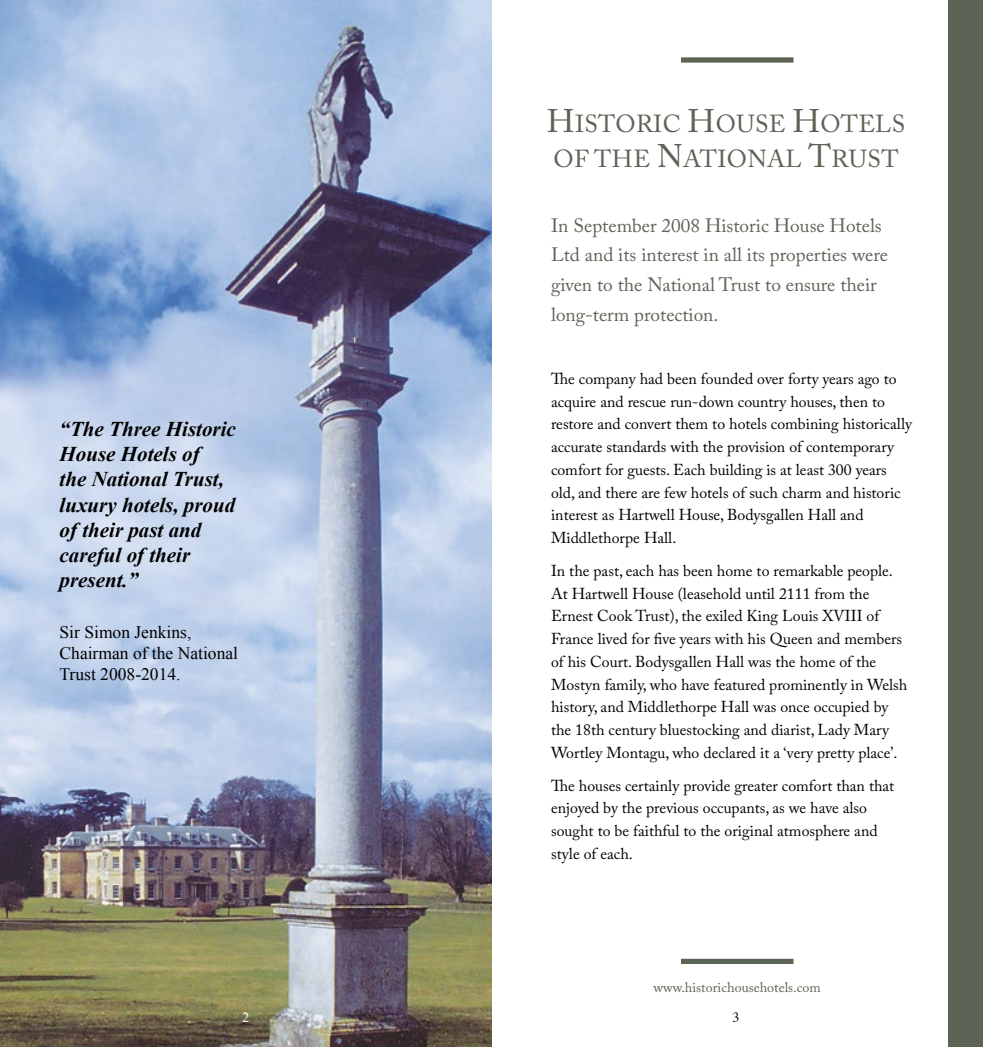
<style>
.page{position:relative;width:983px;height:1047px;background:#fff}
.page>*{position:absolute;margin:0;border:0;box-sizing:border-box;transform-origin:0 0}
.t1{font:24.5px/35px "Adobe Caslon Pro";letter-spacing:.015em;color:#5c6455}
.t2{font:italic 700 21px/25.2px "Times New Roman";color:#000}
.t3{font:19.25px/29.8px "Adobe Caslon Pro";color:#5c6455}
.t4{font:17.5px/21px "Times New Roman";color:#000}
.t5{font:15.75px/22.8px "Adobe Caslon Pro";color:#000}
.t6{font:14px "Adobe Caslon Pro";color:#5c6455}
.t7{font:14px "Times";color:#fff}
.t8{font:14px "Times";color:#000}
.s1{font-size:32.38px}
</style>
<div class="page">
<div style="left:680px;top:57px;width:113px;height:6px;background:#5c6455"></div>
<div style="left:680px;top:958px;width:113px;height:6px;background:#5c6455"></div>
<img style="left:0;top:0;width:491px;height:1047px">
<div style="left:947px;top:0;width:35px;height:1047px;background:#5c6455"></div>
<h1 class="t1" style="left:547px;top:106px;width:360px"><span class="s1">H</span>ISTORIC <span class="s1">H</span>OUSE <span class="s1">H</span>OTELS<br>OF THE <span class="s1">N</span>ATIONAL <span class="s1">T</span>RUST</h1>
<h2 class="t2" style="left:60px;top:416px;width:178px">“The Three Historic<br>House Hotels of<br>the National Trust, luxury hotels, proud of their past and careful of their present.”</h2>
<p class="t4" style="left:60px;top:621px;width:180px">Sir Simon Jenkins,<br>Chairman of the National<br>Trust 2008-2014.</p>
<p class="t3" style="left:551px;top:210px;width:338px">In September 2008 Historic House Hotels Ltd and its interest in all its properties were given to the National Trust to ensure their long-term protection.</p>
<p class="t5" style="left:551px;top:367px;width:363px">The company had been founded over forty years ago to acquire and rescue run-down country houses, then to restore and convert them to hotels combining historically accurate standards with the provision of contemporary comfort for guests. Each building is at least 300 years old, and there are few hotels of such charm and historic interest as Hartwell House, Bodysgallen Hall and Middlethorpe Hall.</p>
<p class="t5" style="left:551px;top:559px;width:357px">In the past, each has been home to remarkable people.<br>At Hartwell House (leasehold until 2111 from the Ernest Cook Trust), the exiled King Louis XVIII of France lived for five years with his Queen and members of his Court. Bodysgallen Hall was the home of the Mostyn family, who have featured prominently in Welsh history, and Middlethorpe Hall was once occupied by the 18th century bluestocking and diarist, Lady Mary Wortley Montagu, who declared it a ‘very pretty place’.</p>
<p class="t5" style="left:551px;top:774px;width:344px">The houses certainly provide greater comfort than that enjoyed by the previous occupants, as we have also sought to be faithful to the original atmosphere and style of each.</p>
<p class="t6" style="left:653px;top:978px;width:169px">www.historichousehotels.com</p>
<p class="t7" style="left:242px;top:1004px;width:8px">2</p>
<p class="t8" style="left:732px;top:1004px;width:8px">3</p>
</div>
